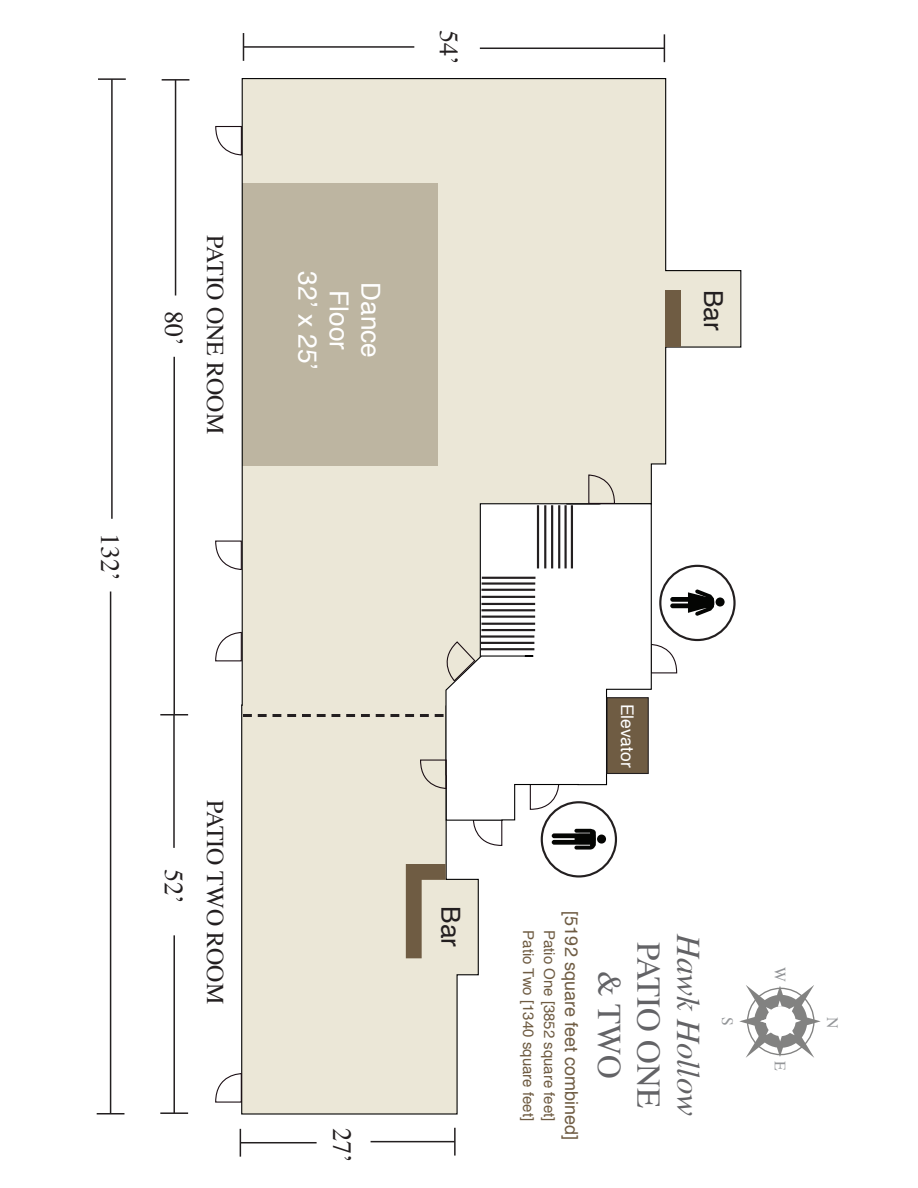
<style>
.page{position:relative;width:918px;height:1188px;background:#fff}
.page>*{position:absolute;margin:0;border:0;box-sizing:border-box;transform-origin:0 0}
.t1{font:33px "Times";color:#636366}
.t2{font:italic 33px "Times";color:#636366}
.t3{font:26.25px "Helvetica";color:#fff}
.t4{font:26.25px "Times";color:#231f20}
.t5{font:26.25px "Helvetica";color:#231f20}
.t6{font:24px "Times";color:#231f20}
.t7{font:18px "Helvetica";color:#6f5c43}
.t8{font:17.4px "Helvetica";color:#fff}
.t9{font:15.75px "Times";color:#939598}
.t10{font:15px "Helvetica";color:#6f5c43}
</style>
<div class="page">
<svg style="left:241px;top:78px;width:501px;height:1037px"></svg>
<div style="left:242px;top:183px;width:196px;height:283px;background:#bdb5a1"></div>
<div style="left:665px;top:290px;width:16px;height:57px;background:#6f5c43"></div>
<svg style="left:472px;top:821px;width:31px;height:26px"></svg>
<svg style="left:445px;top:503px;width:207px;height:318px"></svg>
<div style="left:660px;top:566px;width:75px;height:74px;background:#fff;border-radius:50%"></div>
<div style="left:659px;top:565px;width:77px;height:76px;border:2px solid #231f20;border-radius:50%"></div>
<svg style="left:588px;top:474px;width:28px;height:31px"></svg>
<hr style="left:454px;top:1128px;width:2px;height:28px;background:#231f20">
<hr style="left:371px;top:1141px;width:84px;height:1px;background:#231f20">
<svg style="left:240px;top:1129px;width:1px;height:28px"></svg>
<hr style="left:240px;top:1142px;width:77px;height:1px;background:#231f20">
<hr style="left:481px;top:589px;width:54px;height:2px;background:#231f20">
<hr style="left:481px;top:596px;width:54px;height:2px;background:#231f20">
<hr style="left:481px;top:603px;width:54px;height:2px;background:#231f20">
<hr style="left:481px;top:609px;width:54px;height:2px;background:#231f20">
<hr style="left:481px;top:616px;width:54px;height:2px;background:#231f20">
<hr style="left:481px;top:623px;width:54px;height:2px;background:#231f20">
<hr style="left:481px;top:629px;width:54px;height:2px;background:#231f20">
<hr style="left:571px;top:505px;width:2px;height:63px;background:#231f20">
<hr style="left:564px;top:505px;width:3px;height:63px;background:#231f20">
<hr style="left:558px;top:505px;width:2px;height:63px;background:#231f20">
<hr style="left:551px;top:505px;width:2px;height:63px;background:#231f20">
<hr style="left:544px;top:505px;width:2px;height:63px;background:#231f20">
<svg style="left:670px;top:589px;width:55px;height:27px"></svg>
<hr style="left:537px;top:505px;width:2px;height:63px;background:#231f20">
<div style="left:542px;top:802px;width:74px;height:74px;background:#fff;border-radius:50%"></div>
<div style="left:541px;top:801px;width:76px;height:77px;border:2px solid #231f20;border-radius:50%"></div>
<svg style="left:551px;top:828px;width:55px;height:22px"></svg>
<div style="left:607px;top:698px;width:41px;height:75px;background:#6f5c43"></div>
<div style="left:607px;top:697px;width:42px;height:77px;border:1px solid #231f20"></div>
<svg style="left:406px;top:864px;width:40px;height:94px;background:#ada28d"></svg>
<svg style="left:419px;top:759px;width:28px;height:31px"></svg>
<svg style="left:215px;top:125px;width:27px;height:31px"></svg>
<svg style="left:215px;top:540px;width:27px;height:31px"></svg>
<svg style="left:215px;top:631px;width:27px;height:31px"></svg>
<svg style="left:436px;top:640px;width:40px;height:43px;background:#dcd8cc"></svg>
<svg style="left:664px;top:34px;width:1px;height:28px"></svg>
<hr style="left:480px;top:48px;width:184px;height:1px;background:#231f20">
<svg style="left:243px;top:33px;width:1px;height:28px"></svg>
<hr style="left:243px;top:46px;width:171px;height:2px;background:#231f20">
<hr style="left:98px;top:78px;width:28px;height:2px;background:#231f20">
<hr style="left:111px;top:79px;width:2px;height:440px;background:#231f20">
<hr style="left:97px;top:1113px;width:27px;height:2px;background:#231f20">
<hr style="left:110px;top:592px;width:1px;height:522px;background:#231f20">
<svg style="left:215px;top:1073px;width:27px;height:30px"></svg>
<svg style="left:739px;top:985px;width:82px;height:73px"></svg>
<svg style="left:243px;top:714px;width:201px;height:3px"></svg>
<hr style="left:482px;top:582px;width:53px;height:3px;background:#231f20">
<hr style="left:482px;top:577px;width:54px;height:2px;background:#231f20">
<hr style="left:162px;top:79px;width:27px;height:2px;background:#231f20">
<hr style="left:175px;top:80px;width:1px;height:216px;background:#231f20">
<hr style="left:160px;top:714px;width:28px;height:2px;background:#231f20">
<hr style="left:173px;top:357px;width:2px;height:358px;background:#231f20">
<hr style="left:173px;top:714px;width:2px;height:134px;background:#231f20">
<hr style="left:160px;top:1112px;width:28px;height:2px;background:#231f20">
<hr style="left:173px;top:935px;width:2px;height:178px;background:#231f20">
<hr style="left:481px;top:635px;width:53px;height:3px;background:#231f20">
<hr style="left:481px;top:642px;width:53px;height:2px;background:#231f20">
<hr style="left:481px;top:648px;width:53px;height:2px;background:#231f20">
<p class="t4" style="left:135px;top:533px;width:50px;rotate:90deg">132’</p>
<p class="t4" style="left:198px;top:310px;width:36px;rotate:90deg">80’</p>
<p class="t6" style="left:238px;top:235px;width:201px;rotate:90deg">PATIO ONE ROOM</p>
<p class="t4" style="left:198px;top:868px;width:36px;rotate:90deg">52’</p>
<p class="t6" style="left:238px;top:800px;width:205px;rotate:90deg">PATIO TWO ROOM</p>
<p class="t4" style="left:473px;top:30px;width:36px;rotate:90deg">54’</p>
<p class="t3" style="left:328px;top:271px;width:99px;rotate:90deg">32’ x 25’</p>
<p class="t3" style="left:359px;top:290px;width:61px;rotate:90deg">Floor</p>
<p class="t3" style="left:391px;top:282px;width:77px;rotate:90deg">Dance</p>
<p class="t5" style="left:734px;top:290px;width:42px;rotate:90deg">Bar</p>
<p class="t4" style="left:367px;top:1128px;width:36px;rotate:90deg">27’</p>
<p class="t5" style="left:471px;top:906px;width:42px;rotate:90deg">Bar</p>
<p class="t8" style="left:641px;top:704px;width:66px;rotate:90deg">Elevator</p>
<p class="t7" style="left:585px;top:911px;width:230px;rotate:90deg">[5192 square feet combined]</p>
<p class="t10" style="left:540px;top:930px;width:192px;rotate:90deg">Patio Two [1340 square feet]</p>
<p class="t10" style="left:561px;top:930px;width:193px;rotate:90deg">Patio One [3852 square feet]</p>
<p class="t1" style="left:640px;top:971px;width:110px;rotate:90deg">&amp; TWO</p>
<p class="t1" style="left:680px;top:942px;width:168px;rotate:90deg">PATIO ONE</p>
<p class="t2" style="left:717px;top:934px;width:184px;rotate:90deg">Hawk Hollow</p>
<p class="t9" style="left:795px;top:967px;width:16px;rotate:90deg">W</p>
<p class="t9" style="left:742px;top:1017px;width:10px;rotate:90deg">S</p>
<p class="t9" style="left:847px;top:1017px;width:13px;rotate:90deg">N</p>
<p class="t9" style="left:795px;top:1061px;width:11px;rotate:90deg">E</p>
</div>
